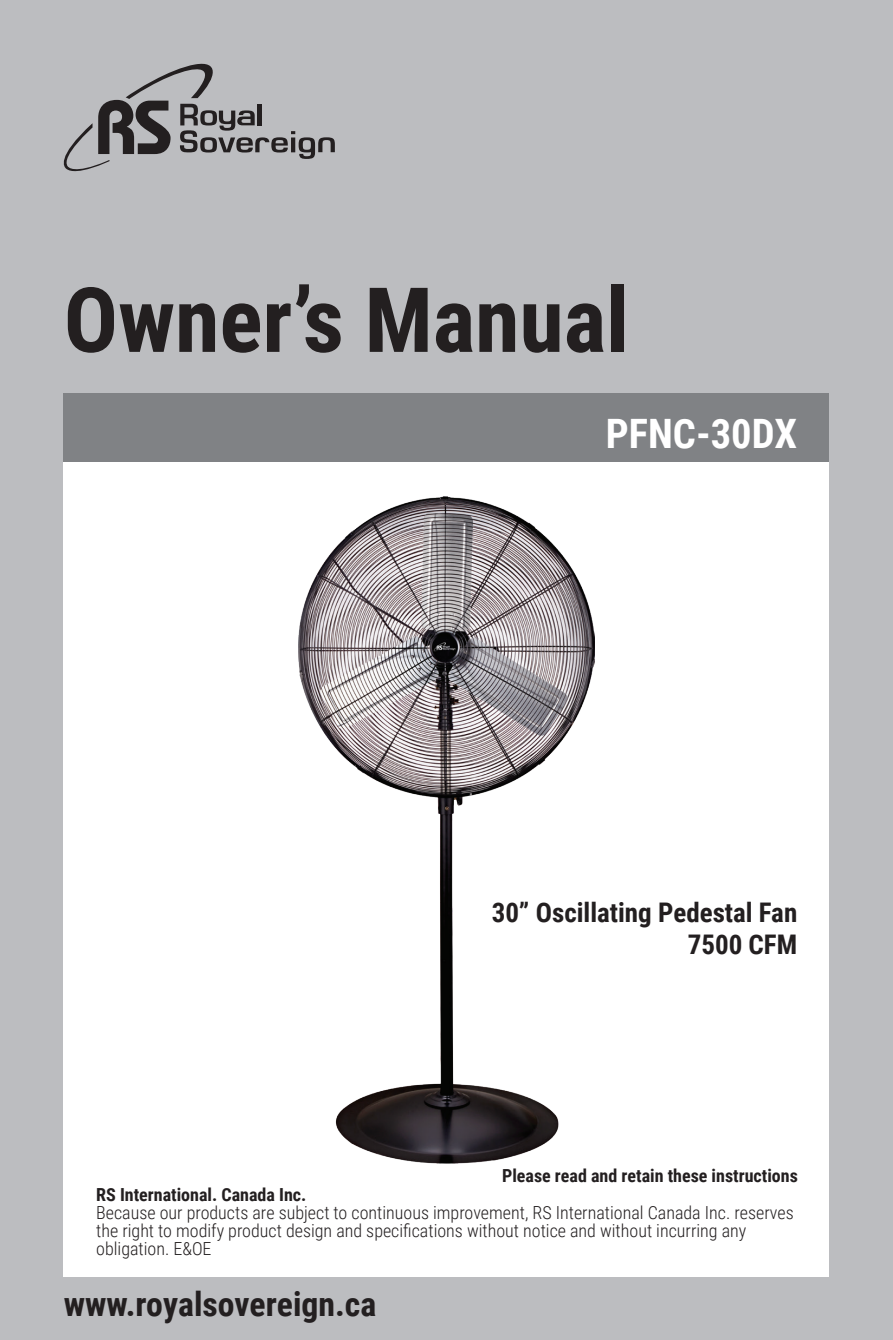
<style>
.page{position:relative;width:893px;height:1340px;background:#fff}
.page>*{position:absolute;margin:0;border:0;box-sizing:border-box;transform-origin:0 0}
.t1{font:700 90px "Roboto Condensed";color:#231f20}
.t2{font:700 40.5px "Roboto Condensed";color:#fff}
.t3{font:700 33.75px "Roboto Condensed";color:#231f20}
.t4{font:700 27px/32.4px "Roboto Condensed";color:#231f20;text-align:right}
.t5{font:300 18px/18px "Roboto Condensed";color:#231f20}
.t6{font:700 18px "Roboto Condensed";color:#231f20}
</style>
<div class="page">
<div style="left:0;top:0;width:893px;height:1339px;background:#bcbdc0"></div>
<div style="left:64px;top:393px;width:765px;height:883px;background:#fff"></div>
<div style="left:64px;top:393px;width:765px;height:68px;background:#808285"></div>
<svg style="left:63px;top:63px;width:272px;height:109px"></svg>
<img style="left:299px;top:496px;width:295px;height:667px">
<h1 class="t1" style="left:64px;top:257px;width:566px">Owner’s Manual</h1>
<h2 class="t2" style="left:606px;top:406px;width:193px">PFNC-30DX</h2>
<h3 class="t4" style="left:492px;top:894px;width:307px">30” Oscillating Pedestal Fan<br>7500 CFM</h3>
<p class="t6" style="left:502px;top:1163px;width:297px">Please read and retain these instructions</p>
<p class="t6" style="left:96px;top:1182px;width:212px">RS International. Canada Inc.</p>
<p class="t5" style="left:96px;top:1202px;width:699px">Because our products are subject to continuous improvement, RS International Canada Inc. reserves the right to modify product design and specifications without notice and without incurring any obligation. E&amp;OE</p>
<h3 class="t3" style="left:64px;top:1280px;width:314px">www.royalsovereign.ca</h3>
</div>
